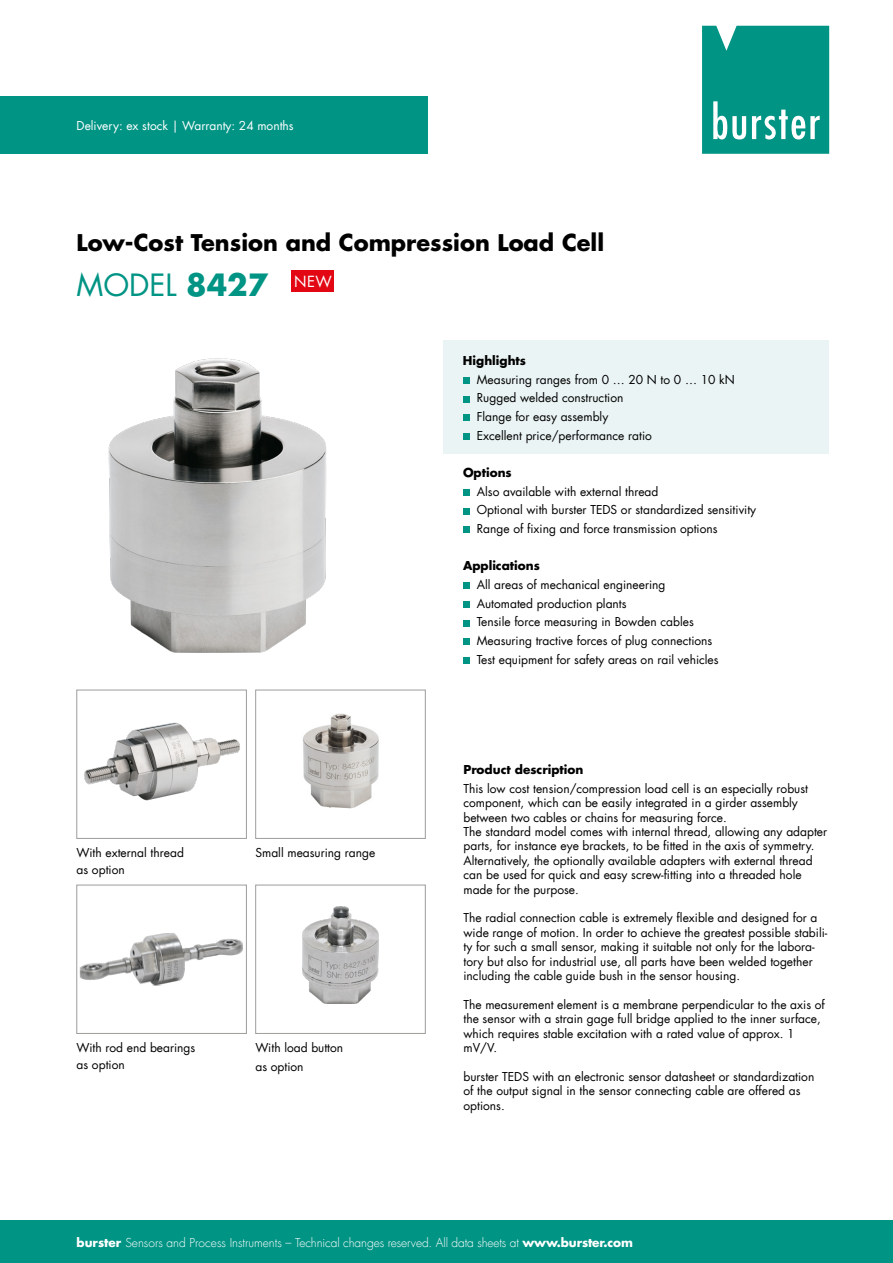
<style>
.page{position:relative;width:893px;height:1263px;background:#fff}
.page>*{position:absolute;margin:0;border:0;box-sizing:border-box;transform-origin:0 0}
.t1{font:30px "Futura LT";color:#009484}
.t2{font:700 22.5px "Futura LT";color:#000}
.t3{font:15px "Futura LT";color:#fff}
.t4{font:12px/14.4px "Futura LT";color:#000}
.t5{font:300 12px "Futura LT";letter-spacing:-.01em;color:#fff}
.t6{font:700 12px "Futura LT";color:#000}
.t7{font:12px "Futura LT";color:#fff}
.s1{font-weight:700}
</style>
<div class="page">
<div style="left:443px;top:340px;width:386px;height:114px;background:#ebf4f4"></div>
<div style="left:463px;top:377px;width:6px;height:7px;background:#009484"></div>
<svg style="left:463px;top:396px;width:6px;height:6px"></svg>
<svg style="left:463px;top:415px;width:6px;height:6px"></svg>
<div style="left:463px;top:433px;width:6px;height:7px;background:#009484"></div>
<div style="left:463px;top:489px;width:6px;height:7px;background:#009484"></div>
<svg style="left:463px;top:508px;width:6px;height:6px"></svg>
<div style="left:463px;top:526px;width:6px;height:7px;background:#009484"></div>
<div style="left:463px;top:582px;width:6px;height:7px;background:#009484"></div>
<svg style="left:463px;top:601px;width:6px;height:6px"></svg>
<svg style="left:463px;top:620px;width:6px;height:6px"></svg>
<div style="left:463px;top:638px;width:6px;height:7px;background:#009484"></div>
<svg style="left:463px;top:657px;width:6px;height:6px"></svg>
<div style="left:292px;top:270px;width:42px;height:21px;background:#e30613"></div>
<img style="left:76px;top:287px;width:349px;height:413px">
<svg style="left:702px;top:26px;width:127px;height:128px"></svg>
<div style="left:0;top:1220px;width:893px;height:43px;background:#009484"></div>
<div style="left:255px;top:690px;width:171px;height:149px;border:1px solid #9d9d9c"></div>
<img style="left:76px;top:700px;width:216px;height:139px">
<img style="left:270px;top:703px;width:109px;height:133px">
<div style="left:0;top:96px;width:428px;height:58px;background:#009484"></div>
<div style="left:77px;top:885px;width:170px;height:149px;border:1px solid #9d9d9c"></div>
<div style="left:255px;top:885px;width:171px;height:149px;border:1px solid #9d9d9c"></div>
<img style="left:302px;top:907px;width:77px;height:97px">
<img style="left:79px;top:933px;width:164px;height:53px">
<p class="t7" style="left:77px;top:118px;width:219px">Delivery: ex stock | Warranty: 24 months</p>
<h2 class="t2" style="left:77px;top:227px;width:529px">Low-Cost Tension and Compression Load Cell</h2>
<h1 class="t1" style="left:77px;top:266px;width:193px">MODEL <span class="s1">8427</span></h1>
<p class="t3" style="left:294px;top:272px;width:39px">NEW</p>
<p class="t4" style="left:77px;top:846px;width:109px">With external thread</p>
<p class="t4" style="left:255px;top:846px;width:121px">Small measuring range</p>
<p class="t4" style="left:77px;top:862px;width:50px">as option</p>
<p class="t4" style="left:77px;top:1040px;width:120px;line-height:16.2px">With rod end bearings as option</p>
<p class="t4" style="left:255px;top:1039px;width:89px;line-height:18.6px">With load button as option</p>
<p class="t6" style="left:463px;top:353px;width:65px">Highlights</p>
<p class="t4" style="left:477px;top:370px;width:260px;line-height:18.6px">Measuring ranges from 0 … 20 N to 0 … 10 kN<br>Rugged welded construction<br>Flange for easy assembly<br>Excellent price/performance ratio</p>
<p class="t6" style="left:463px;top:464px;width:50px">Options</p>
<p class="t4" style="left:477px;top:482px;width:281px;line-height:18.6px">Also available with external thread<br>Optional with burster TEDS or standardized sensitivity<br>Range of fixing and force transmission options</p>
<p class="t6" style="left:463px;top:558px;width:78px">Applications</p>
<p class="t4" style="left:477px;top:575px;width:243px;line-height:18.6px">All areas of mechanical engineering Automated production plants<br>Tensile force measuring in Bowden cables Measuring tractive forces of plug connections Test equipment for safety areas on rail vehicles</p>
<p class="t6" style="left:463px;top:762px;width:121px">Product description</p>
<p class="t4" style="left:463px;top:781px;width:365px">This low cost tension/compression load cell is an especially robust component, which can be easily integrated in a girder assembly between two cables or chains for measuring force.<br>The standard model comes with internal thread, allowing any adapter parts, for instance eye brackets, to be fitted in the axis of symmetry.<br>Alternatively, the optionally available adapters with external thread can be used for quick and easy screw-fitting into a threaded hole made for the purpose.</p>
<p class="t4" style="left:463px;top:911px;width:365px">The radial connection cable is extremely flexible and designed for a wide range of motion. In order to achieve the greatest possible stabili&shy;ty for such a small sensor, making it suitable not only for the labora&shy;tory but also for industrial use, all parts have been welded together including the cable guide bush in the sensor housing.</p>
<p class="t4" style="left:463px;top:997px;width:363px">The measurement element is a membrane perpendicular to the axis of the sensor with a strain gage full bridge applied to the inner surface, which requires stable excitation with a rated value of approx. 1 mV/V.</p>
<p class="t4" style="left:463px;top:1069px;width:352px">burster TEDS with an electronic sensor datasheet or standardization of the output signal in the sensor connecting cable are offered as options.</p>
<p class="t5" style="left:77px;top:1235px;width:558px"><span class="s1">burster</span> Sensors and Process Instruments – Technical changes reserved. All data sheets at <span class="s1">www.burster.com</span></p>
</div>
